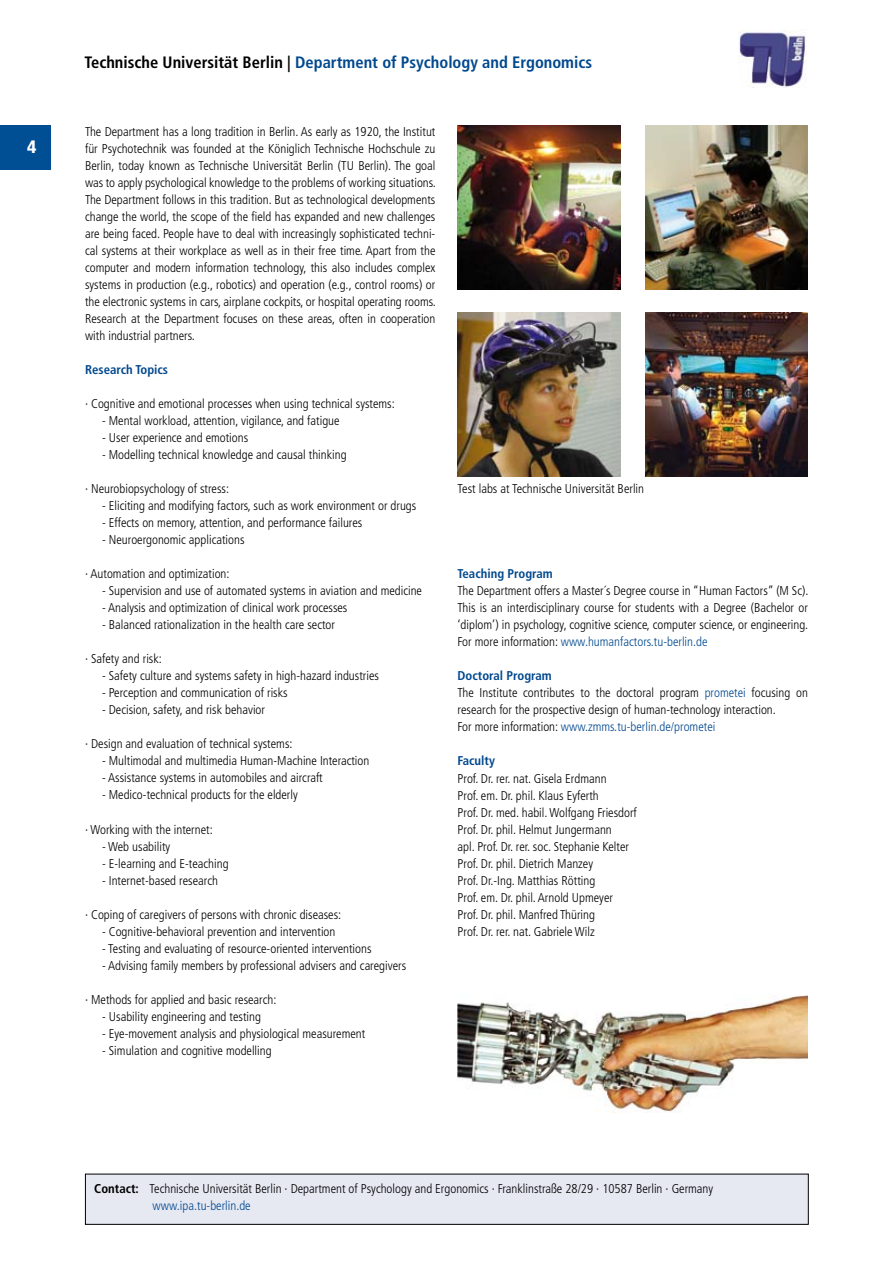
<style>
.page{position:relative;width:893px;height:1263px;background:#fff}
.page>*{position:absolute;margin:0;border:0;box-sizing:border-box;transform-origin:0 0}
.t1{font:900 condensed 18px "Frutiger";color:#fff}
.t2{font:700 condensed 16.5px "Frutiger";color:#00488e}
.t3{font:300 condensed 12.75px/17px "Frutiger";color:#000}
.t4{font:700 condensed 12.75px "Frutiger";color:#00488e}
.s1{color:#000}
.s2{color:#00488e}
.s3{font-weight:700;color:#00488e}
.s4{font-weight:700}
</style>
<div class="page">
<div style="left:0;top:126px;width:50px;height:44px;background:#004f95"></div>
<img style="left:738px;top:30px;width:69px;height:58px">
<div style="left:85px;top:1174px;width:723px;height:50px;background:#e6e8f2"></div>
<div style="left:85px;top:1174px;width:724px;height:51px;border:1px solid #000"></div>
<img style="left:645px;top:126px;width:163px;height:163px">
<img style="left:458px;top:126px;width:162px;height:163px">
<img style="left:645px;top:313px;width:163px;height:163px">
<img style="left:458px;top:313px;width:162px;height:163px">
<img style="left:458px;top:994px;width:350px;height:119px">
<h1 class="t1" style="left:27px;top:136px;width:11px">4</h1>
<p class="t2" style="left:85px;top:53px;width:509px"><span class="s1">Technische Universität Berlin |</span> Department of Psychology and Ergonomics</p>
<p class="t3" style="left:85px;top:123px;width:352px;text-align:justify">The Department has a long tradition in Berlin. As early as 1920, the Institut für Psychotechnik was founded at the Königlich Technische Hochschule zu Berlin, today known as Technische Universität Berlin (TU Berlin). The goal was to apply psychological knowledge to the problems of working situations.<br>The Department follows in this tradition. But as technological developments change the world, the scope of the field has expanded and new challenges are being faced. People have to deal with increasingly sophisticated techni&shy;cal systems at their workplace as well as in their free time. Apart from the computer and modern information technology, this also includes complex systems in production (e.g., robotics) and operation (e.g., control rooms) or the electronic systems in cars, airplane cockpits, or hospital operating rooms.<br>Research at the Department focuses on these areas, often in cooperation with industrial partners.</p>
<p class="t4" style="left:85px;top:362px;width:85px">Research Topics</p>
<p class="t3" style="left:85px;top:395px;width:311px">· Cognitive and emotional processes when using technical systems:</p>
<p class="t3" style="left:102px;top:413px;width:239px">- Mental workload, attention, vigilance, and fatigue</p>
<p class="t3" style="left:102px;top:430px;width:148px">- User experience and emotions</p>
<p class="t3" style="left:102px;top:447px;width:246px">- Modelling technical knowledge and causal thinking</p>
<p class="t3" style="left:85px;top:481px;width:146px">· Neurobiopsychology of stress:</p>
<p class="t3" style="left:102px;top:498px;width:316px">- Eliciting and modifying factors, such as work environment or drugs</p>
<p class="t3" style="left:102px;top:515px;width:262px">- Effects on memory, attention, and performance failures</p>
<p class="t3" style="left:102px;top:532px;width:144px">- Neuroergonomic applications</p>
<p class="t3" style="left:85px;top:566px;width:146px">· Automation and optimization:</p>
<p class="t3" style="left:102px;top:583px;width:321px">- Supervision and use of automated systems in aviation and medicine</p>
<p class="t3" style="left:102px;top:600px;width:247px">- Analysis and optimization of clinical work processes</p>
<p class="t3" style="left:102px;top:617px;width:235px">- Balanced rationalization in the health care sector</p>
<p class="t3" style="left:85px;top:651px;width:78px">· Safety and risk:</p>
<p class="t3" style="left:102px;top:668px;width:278px">- Safety culture and systems safety in high-hazard industries</p>
<p class="t3" style="left:102px;top:685px;width:187px">- Perception and communication of risks</p>
<p class="t3" style="left:102px;top:702px;width:165px">- Decision, safety, and risk behavior</p>
<p class="t3" style="left:85px;top:736px;width:209px">· Design and evaluation of technical systems:</p>
<p class="t3" style="left:102px;top:753px;width:269px">- Multimodal and multimedia Human-Machine Interaction</p>
<p class="t3" style="left:102px;top:770px;width:222px">- Assistance systems in automobiles and aircraft</p>
<p class="t3" style="left:102px;top:787px;width:197px">- Medico-technical products for the elderly</p>
<p class="t3" style="left:85px;top:821px;width:129px">· Working with the internet:</p>
<p class="t3" style="left:102px;top:838px;width:70px">- Web usability</p>
<p class="t3" style="left:102px;top:855px;width:128px">- E-learning and E-teaching</p>
<p class="t3" style="left:102px;top:872px;width:117px">- Internet-based research</p>
<p class="t3" style="left:85px;top:906px;width:258px">· Coping of caregivers of persons with chronic diseases:</p>
<p class="t3" style="left:102px;top:923px;width:235px">- Cognitive-behavioral prevention and intervention</p>
<p class="t3" style="left:102px;top:940px;width:271px">- Testing and evaluating of resource-oriented interventions</p>
<p class="t3" style="left:102px;top:957px;width:306px">- Advising family members by professional advisers and caregivers</p>
<p class="t3" style="left:85px;top:991px;width:193px">· Methods for applied and basic research:</p>
<p class="t3" style="left:102px;top:1008px;width:160px">- Usability engineering and testing</p>
<p class="t3" style="left:102px;top:1025px;width:265px">- Eye-movement analysis and physiological measurement</p>
<p class="t3" style="left:102px;top:1042px;width:171px">- Simulation and cognitive modelling</p>
<p class="t3" style="left:458px;top:481px;width:188px">Test labs at Technische Universität Berlin</p>
<p class="t4" style="left:458px;top:566px;width:97px">Teaching Program</p>
<p class="t3" style="left:458px;top:583px;width:352px;text-align:justify">The Department offers a Master´s Degree course in “Human Factors” (M Sc).<br>This is an interdisciplinary course for students with a Degree (Bachelor or ‘diplom’) in psychology, cognitive science, computer science, or engineering.<br>For more information: <span class="s2">www.humanfactors.tu-berlin.de</span></p>
<p class="t3" style="left:458px;top:668px;width:352px"><span class="s3">Doctoral Program<br></span>The Institute contributes to the doctoral program <span class="s2">prometei</span> focusing on research for the prospective design of human-technology interaction.<br>For more information: <span class="s2">www.zmms.tu-berlin.de/prometei</span></p>
<p class="t4" style="left:458px;top:753px;width:39px">Faculty</p>
<p class="t3" style="left:458px;top:770px;width:181px">Prof. Dr. rer. nat. Gisela Erdmann<br>Prof. em. Dr. phil. Klaus Eyferth<br>Prof. Dr. med. habil. Wolfgang Friesdorf Prof. Dr. phil. Helmut Jungermann<br>apl. Prof. Dr. rer. soc. Stephanie Kelter Prof. Dr. phil. Dietrich Manzey<br>Prof. Dr.-Ing. Matthias Rötting<br>Prof. em. Dr. phil. Arnold Upmeyer Prof. Dr. phil. Manfred Thüring<br>Prof. Dr. rer. nat. Gabriele Wilz</p>
<p class="t3" style="left:153px;top:1180px;width:562px;text-indent:-58px"><span class="s4">Contact:</span> Technische Universität Berlin · Department of Psychology and Ergonomics · Franklinstraße 28/29 · 10587 Berlin · Germany <span class="s2">www.ipa.tu-berlin.de</span></p>
</div>
